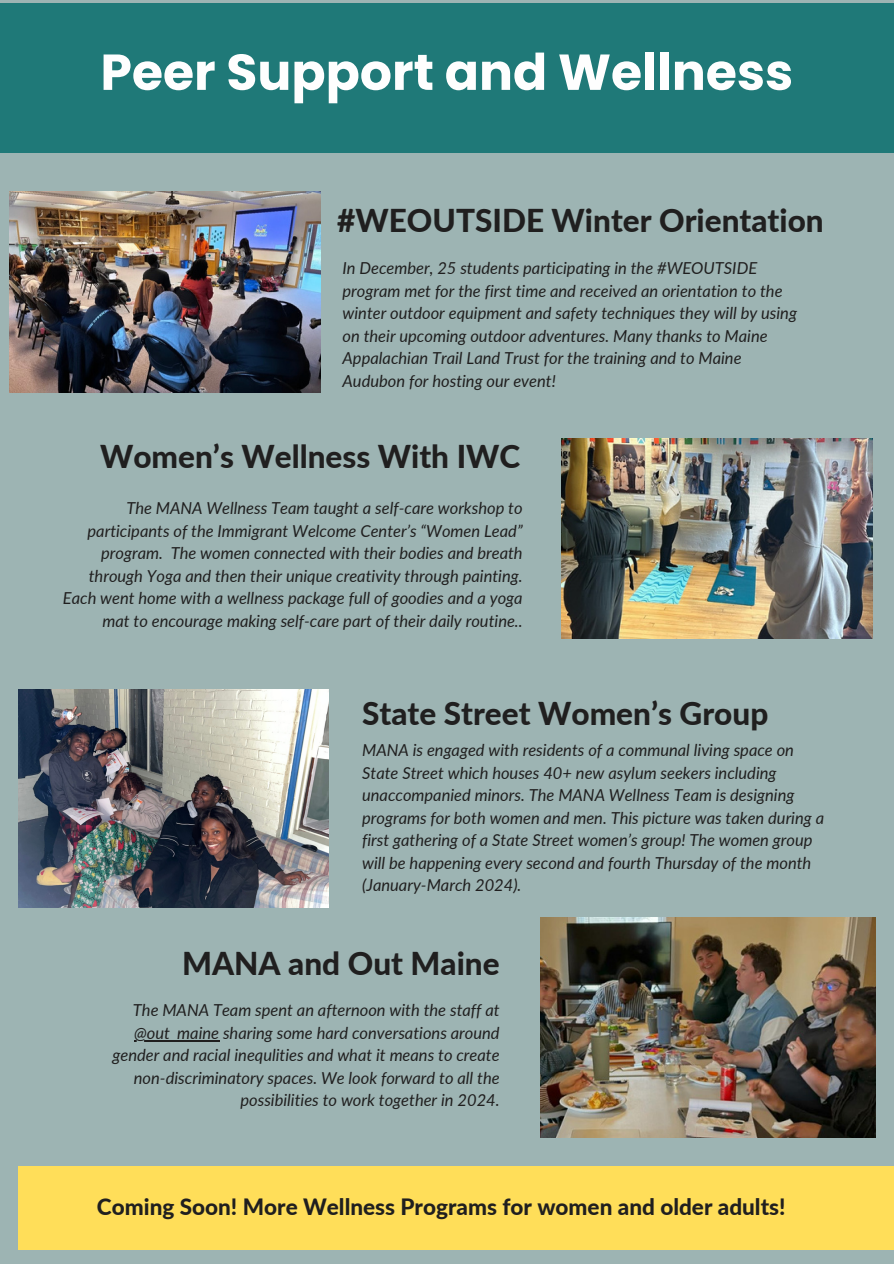
<style>
.page{position:relative;width:894px;height:1264px;background:#fff}
.page>*{position:absolute;margin:0;border:0;box-sizing:border-box;transform-origin:0 0}
.t1{font:700 50.4px "Poppins";color:#fefefe}
.t2{font:800 31.5px "Lato";color:#201f1f}
.t3{font:800 22.5px "Lato";color:#201f1f}
.t4{font:italic 16.5px/22.5px "Lato";color:#201f1f;text-align:right}
</style>
<div class="page">
<div style="left:0;top:0;width:893px;height:1263px;background:#9db4b3"></div>
<div style="left:0;top:3px;width:893px;height:149px;background:#1f7978"></div>
<img style="left:10px;top:192px;width:310px;height:200px">
<img style="left:18px;top:689px;width:310px;height:218px">
<img style="left:561px;top:438px;width:310px;height:201px">
<img style="left:540px;top:917px;width:335px;height:220px">
<div style="left:18px;top:1165px;width:875px;height:84px;background:#ffde59"></div>
<hr style="left:134px;top:1040px;width:85px;height:1px;background:#201f1f">
<h1 class="t1" style="left:100px;top:37px;width:694px">Peer Support and Wellness</h1>
<h2 class="t2" style="left:337px;top:201px;width:488px">#WEOUTSIDE Winter Orientation</h2>
<p class="t4" style="left:342px;top:257px;width:456px;text-align:left">In December, 25 students participating in the #WEOUTSIDE program met for the first time and received an orientation to the winter outdoor equipment and safety techniques they will by using on their upcoming outdoor adventures. Many thanks to Maine Appalachian Trail Land Trust for the training and to Maine Audubon for hosting our event!</p>
<h2 class="t2" style="left:100px;top:437px;width:421px">Women’s Wellness With IWC</h2>
<p class="t4" style="left:63px;top:496px;width:461px">The MANA Wellness Team taught a self-care workshop to participants of the Immigrant Welcome Center’s “Women Lead” program. The women connected with their bodies and breath through Yoga and then their unique creativity through painting.<br>Each went home with a wellness package full of goodies and a yoga mat to encourage making self-care part of their daily routine..</p>
<h2 class="t2" style="left:362px;top:694px;width:407px">State Street Women’s Group</h2>
<p class="t4" style="left:362px;top:738px;width:463px;text-align:left">MANA is engaged with residents of a communal living space on State Street which houses 40+ new asylum seekers including unaccompanied minors. The MANA Wellness Team is designing programs for both women and men. This picture was taken during a first gathering of a State Street women’s group! The women group will be happening every second and fourth Thursday of the month (January-March 2024).</p>
<h2 class="t2" style="left:182px;top:943px;width:319px">MANA and Out Maine</h2>
<p class="t4" style="left:112px;top:998px;width:388px">The MANA Team spent an afternoon with the staff at @out_maine sharing some hard conversations around gender and racial inequlities and what it means to create non-discriminatory spaces. We look forward to all the possibilities to work together in 2024.</p>
<h3 class="t3" style="left:97px;top:1192px;width:690px">Coming Soon! More Wellness Programs for women and older adults!</h3>
</div>
